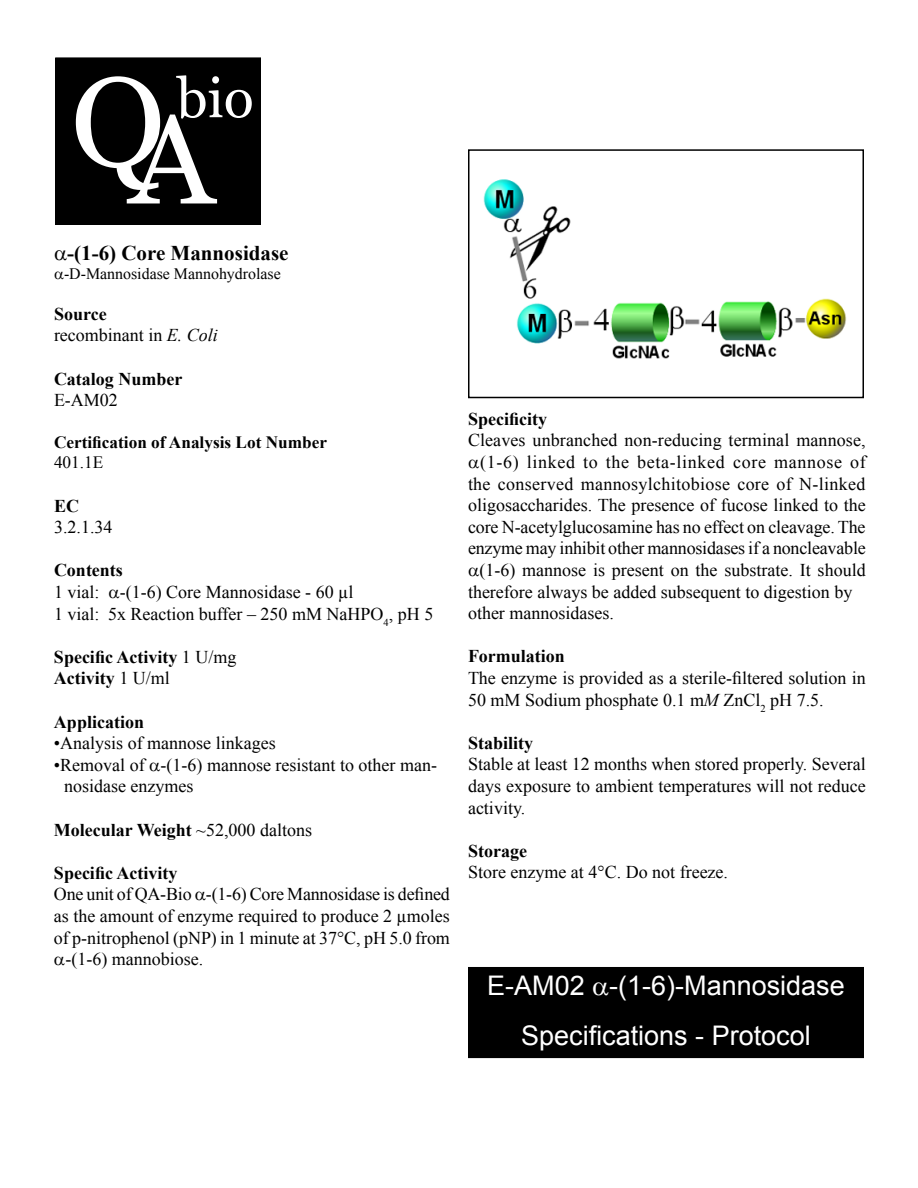
<style>
.page{position:relative;width:918px;height:1188px;background:#fff}
.page>*{position:absolute;margin:0;border:0;box-sizing:border-box;transform-origin:0 0}
.t1{font:27px/49.9px "Arial";color:#fff;text-align:center}
.t2{font:700 21px "Times New Roman";color:#000}
.t3{font:18px/21.6px "Times New Roman";color:#000}
.t4{font:700 18px/21.6px "Times New Roman";color:#000}
.t5{font:18px "Times New Roman";letter-spacing:.035em;color:#000}
.t6{font:700 17.25px "Times New Roman";color:#000}
.t7{font:17.25px "Times New Roman";color:#000}
.t8{font:15.9px "Times New Roman";color:#000}
.s1{font-weight:700}
.s2{font-style:italic}
.s3{font-weight:400}
</style>
<div class="page">
<div style="left:469px;top:968px;width:394px;height:89px;background:#000"></div>
<div style="left:468px;top:967px;width:396px;height:91px;border:2px solid #000"></div>
<div style="left:468px;top:149px;width:396px;height:249px;border:2px solid #000"></div>
<svg style="left:56px;top:57px;width:205px;height:168px"></svg>
<img style="left:483px;top:179px;width:364px;height:180px">
<p class="t2" style="left:67px;top:239px;width:223px">-(1-6) Core Mannosidase</p>
<p class="t8" style="left:64px;top:263px;width:218px">-D-Mannosidase Mannohydrolase</p>
<p class="t3" style="left:54px;top:303px;width:165px"><span class="s1">Source<br></span>recombinant in <span class="s2">E. Coli</span></p>
<p class="t4" style="left:54px;top:367px;width:130px">Catalog Number</p>
<p class="t3" style="left:54px;top:389px;width:65px">E-AM02</p>
<p class="t6" style="left:54px;top:430px;width:275px">Certification of Analysis Lot Number</p>
<p class="t7" style="left:54px;top:451px;width:51px">401.1E</p>
<p class="t4" style="left:54px;top:494px;width:27px">EC</p>
<p class="t3" style="left:54px;top:516px;width:60px">3.2.1.34</p>
<p class="t4" style="left:54px;top:559px;width:70px">Contents</p>
<p class="t3" style="left:54px;top:581px;width:381px">1 vial: -(1-6) Core Mannosidase - 60 µl<br>1 vial: 5x Reaction buffer – 250 mM NaHPO<sub>4</sub>, pH 5</p>
<p class="t4" style="left:54px;top:645px;width:184px">Specific Activity <span class="s3">1 U/mg<br></span>Activity <span class="s3">1 U/ml</span></p>
<p class="t4" style="left:54px;top:710px;width:92px">Application</p>
<p class="t3" style="left:54px;top:732px;width:223px">•Analysis of mannose linkages</p>
<p class="t3" style="left:64px;top:754px;width:374px;text-indent:-10px">•Removal of -(1-6) mannose resistant to other man&shy;nosidase enzymes</p>
<p class="t4" style="left:54px;top:818px;width:260px">Molecular Weight <span class="s3">~52,000 daltons</span></p>
<p class="t4" style="left:54px;top:861px;width:125px">Specific Activity</p>
<p class="t3" style="left:54px;top:883px;width:397px">One unit of QA-Bio -(1-6) Core Mannosidase is defined</p>
<p class="t3" style="left:54px;top:905px;width:397px">as the amount of enzyme required to produce 2 µmoles</p>
<p class="t3" style="left:54px;top:926px;width:397px">of p-nitrophenol (pNP) in 1 minute at 37°C, pH 5.0 from</p>
<p class="t3" style="left:65px;top:948px;width:139px">-(1-6) mannobiose.</p>
<p class="t4" style="left:468px;top:407px;width:81px">Specificity</p>
<p class="t3" style="left:468px;top:429px;width:399px">Cleaves unbranched non-reducing terminal mannose,</p>
<p class="t5" style="left:480px;top:450px;width:387px">(1-6) linked to the beta-linked core mannose of</p>
<p class="t3" style="left:468px;top:472px;width:399px">the conserved mannosylchitobiose core of N-linked</p>
<p class="t3" style="left:468px;top:494px;width:399px">oligosaccharides. The presence of fucose linked to the</p>
<p class="t3" style="left:468px;top:516px;width:399px">core N-acetylglucosamine has no effect on cleavage. The</p>
<p class="t3" style="left:468px;top:537px;width:399px">enzyme may inhibit other mannosidases if a noncleavable</p>
<p class="t3" style="left:479px;top:559px;width:388px">(1-6) mannose is present on the substrate. It should</p>
<p class="t3" style="left:468px;top:580px;width:386px">therefore always be added subsequent to digestion by</p>
<p class="t3" style="left:468px;top:602px;width:147px">other mannosidases.</p>
<p class="t4" style="left:468px;top:645px;width:99px">Formulation</p>
<p class="t3" style="left:468px;top:667px;width:399px">The enzyme is provided as a sterile-filtered solution in<br>50 mM Sodium phosphate 0.1 m<span class="s2">M</span> ZnCl<sub>2</sub> pH 7.5.</p>
<p class="t4" style="left:468px;top:731px;width:67px">Stability</p>
<p class="t3" style="left:468px;top:753px;width:399px;text-align:justify">Stable at least 12 months when stored properly. Several days exposure to ambient temperatures will not reduce activity.</p>
<p class="t4" style="left:468px;top:839px;width:60px">Storage</p>
<p class="t3" style="left:468px;top:861px;width:262px">Store enzyme at 4°C. Do not freeze.</p>
<h1 class="t1" style="left:487px;top:961px;width:359px">E-AM02 -(1-6)-Mannosidase<br>Specifications - Protocol</h1>
</div>
